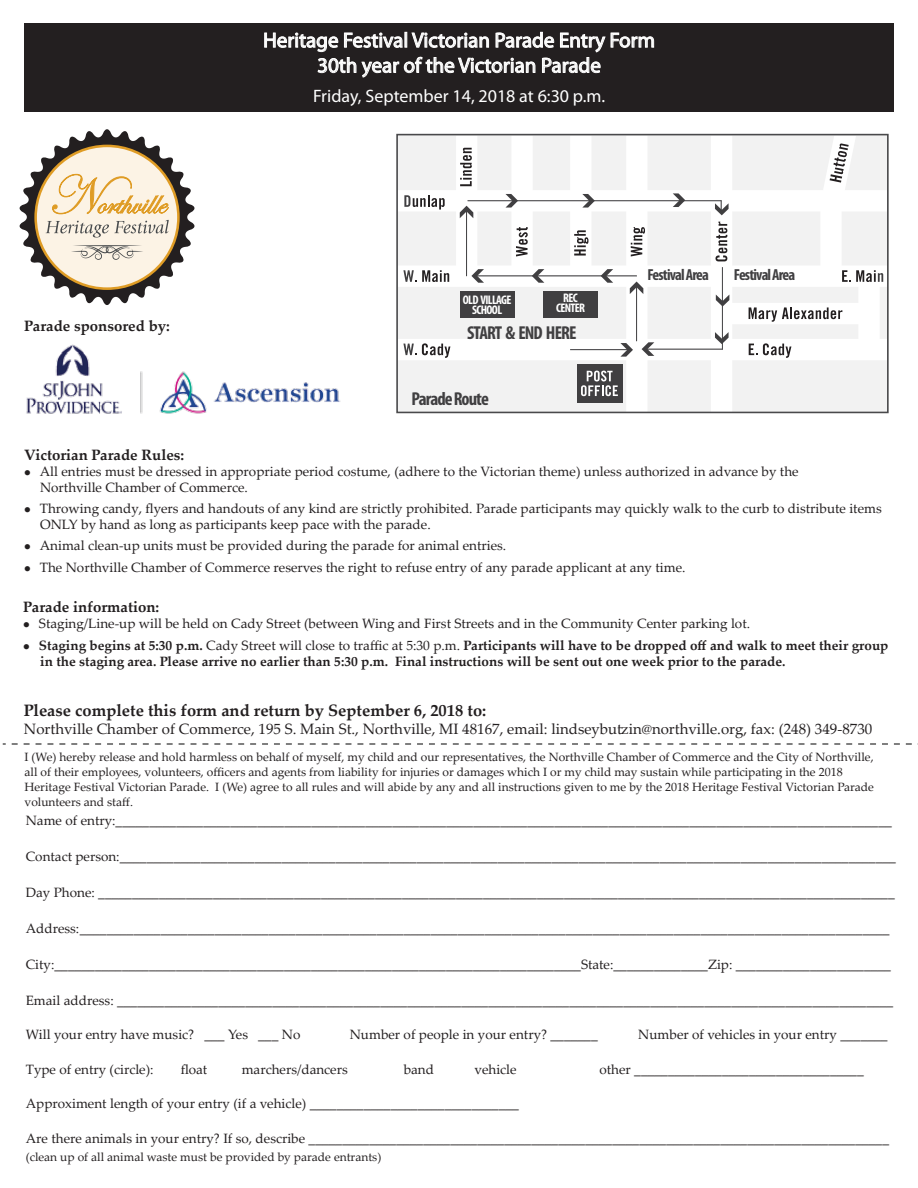
<style>
.page{position:relative;width:918px;height:1188px;background:#fff}
.page>*{position:absolute;margin:0;border:0;box-sizing:border-box;transform-origin:0 0}
.t1{font:21px/25.2px "Myriad Pro";color:#fff;text-align:center}
.t2{font:700 condensed 18.75px "Myriad Pro";letter-spacing:-.05em;color:#403f41}
.t3{font:18px "Myriad Pro";color:#fff}
.t4{font:700 16.5px "Palatino Linotype";color:#231f20}
.t5{font:700 condensed 16.05px "Myriad Pro";letter-spacing:-.05em;color:#403f41}
.t6{font:15px "Palatino Linotype";color:#231f20}
.t7{font:700 15px "Palatino Linotype";color:#231f20}
.t8{font:13.5px/16.2px "Palatino Linotype";color:#231f20}
.t9{font:700 13.5px/16.2px "Palatino Linotype";color:#231f20}
.t10{font:700 condensed 12.45px/9.4px "Myriad Pro";letter-spacing:-.05em;color:#fff;text-align:center}
.t11{font:12px/15px "Palatino Linotype";color:#231f20}
.s1{font-weight:400}
</style>
<div class="page">
<div style="left:24px;top:23px;width:870px;height:89px;background:#231f20"></div>
<svg style="left:264px;top:31px;width:390px;height:47px"></svg>
<svg style="left:12px;top:744px;width:906px;height:1px"></svg>
<svg style="left:20px;top:129px;width:175px;height:176px"></svg>
<svg style="left:399px;top:137px;width:487px;height:273px;fill:#f2f2f2"></svg>
<hr style="left:570px;top:349px;width:59px;height:1px;background:#403f41">
<hr style="left:476px;top:275px;width:161px;height:1px;background:#403f41">
<svg style="left:471px;top:269px;width:13px;height:14px"></svg>
<hr style="left:468px;top:200px;width:253px;height:1px;background:#403f41">
<svg style="left:582px;top:194px;width:13px;height:14px"></svg>
<hr style="left:636px;top:286px;width:1px;height:55px;background:#403f41">
<svg style="left:630px;top:282px;width:13px;height:12px"></svg>
<svg style="left:715px;top:200px;width:14px;height:15px"></svg>
<hr style="left:646px;top:349px;width:76px;height:1px;background:#403f41">
<svg style="left:642px;top:342px;width:12px;height:14px"></svg>
<hr style="left:466px;top:211px;width:1px;height:65px;background:#403f41">
<svg style="left:460px;top:206px;width:13px;height:12px"></svg>
<svg style="left:516px;top:227px;width:12px;height:29px"></svg>
<svg style="left:574px;top:230px;width:14px;height:26px"></svg>
<svg style="left:631px;top:227px;width:14px;height:29px"></svg>
<svg style="left:716px;top:222px;width:11px;height:39px"></svg>
<div style="left:577px;top:364px;width:45px;height:38px;background:#403f41"></div>
<svg style="left:581px;top:371px;width:37px;height:25px"></svg>
<svg style="left:842px;top:270px;width:41px;height:12px"></svg>
<svg style="left:749px;top:343px;width:42px;height:15px"></svg>
<svg style="left:749px;top:307px;width:93px;height:15px"></svg>
<div style="left:460px;top:291px;width:54px;height:27px;background:#403f41"></div>
<div style="left:543px;top:291px;width:55px;height:27px;background:#403f41"></div>
<div style="left:396px;top:134px;width:493px;height:279px;border:2px solid #49494b"></div>
<svg style="left:404px;top:195px;width:41px;height:15px"></svg>
<svg style="left:460px;top:148px;width:12px;height:38px"></svg>
<svg style="left:830px;top:143px;width:19px;height:40px"></svg>
<svg style="left:403px;top:270px;width:46px;height:12px"></svg>
<svg style="left:403px;top:343px;width:47px;height:15px"></svg>
<svg style="left:673px;top:193px;width:12px;height:14px"></svg>
<hr style="left:722px;top:267px;width:1px;height:83px;background:#403f41">
<svg style="left:715px;top:332px;width:14px;height:12px"></svg>
<svg style="left:716px;top:295px;width:13px;height:12px"></svg>
<svg style="left:620px;top:343px;width:13px;height:14px"></svg>
<svg style="left:506px;top:194px;width:12px;height:14px"></svg>
<svg style="left:532px;top:269px;width:12px;height:14px"></svg>
<svg style="left:601px;top:269px;width:12px;height:14px"></svg>
<img style="left:26px;top:344px;width:315px;height:70px">
<h1 class="t1" style="left:263px;top:27px;width:393px">Heritage Festival Victorian Parade Entry Form<br>30th year of the Victorian Parade</h1>
<h3 class="t3" style="left:313px;top:84px;width:294px">Friday, September 14, 2018 at 6:30 p.m.</h3>
<p class="t7" style="left:24px;top:316px;width:147px">Parade sponsored by:</p>
<p class="t10" style="left:463px;top:295px;width:50px">OLD VILLAGE<br>SCHOOL</p>
<p class="t10" style="left:556px;top:293px;width:30px">REC<br>CENTER</p>
<h2 class="t2" style="left:467px;top:321px;width:111px">START &amp; END HERE</h2>
<h2 class="t2" style="left:411px;top:387px;width:79px">Parade Route</h2>
<p class="t5" style="left:648px;top:265px;width:63px">Festival Area</p>
<p class="t5" style="left:734px;top:265px;width:63px">Festival Area</p>
<p class="t7" style="left:24px;top:444px;width:162px">Victorian Parade Rules:</p>
<p class="t8" style="left:40px;top:463px;width:760px;text-indent:-16px">● All entries must be dressed in appropriate period costume, (adhere to the Victorian theme) unless authorized in advance by the<br>Northville Chamber of Commerce.</p>
<p class="t8" style="left:40px;top:499px;width:843px;text-indent:-16px">● Throwing candy, flyers and handouts of any kind are strictly prohibited. Parade participants may quickly walk to the curb to distribute items<br>ONLY by hand as long as participants keep pace with the parade.</p>
<p class="t8" style="left:24px;top:537px;width:484px">● Animal clean-up units must be provided during the parade for animal entries.</p>
<p class="t8" style="left:24px;top:559px;width:663px">● The Northville Chamber of Commerce reserves the right to refuse entry of any parade applicant at any time.</p>
<p class="t7" style="left:23px;top:596px;width:138px">Parade information:</p>
<p class="t8" style="left:23px;top:615px;width:728px">● Staging/Line-up will be held on Cady Street (between Wing and First Streets and in the Community Center parking lot.</p>
<p class="t9" style="left:40px;top:637px;width:850px;text-indent:-17px">● Staging begins at 5:30 p.m. <span class="s1">Cady Street will close to traffic at 5:30 p.m.</span> Participants will have to be dropped off and walk to meet their group in the staging area. Please arrive no earlier than 5:30 p.m. Final instructions will be sent out one week prior to the parade.</p>
<p class="t4" style="left:24px;top:698px;width:464px">Please complete this form and return by September 6, 2018 to:</p>
<p class="t6" style="left:24px;top:718px;width:850px">Northville Chamber of Commerce, 195 S. Main St., Northville, MI 48167, email: lindseybutzin@northville.org, fax: (248) 349-8730</p>
<p class="t11" style="left:25px;top:749px;width:851px">I (We) hereby release and hold harmless on behalf of myself, my child and our representatives, the Northville Chamber of Commerce and the City of Northville, all of their employees, volunteers, officers and agents from liability for injuries or damages which I or my child may sustain while participating in the 2018<br>Heritage Festival Victorian Parade. I (We) agree to all rules and will abide by any and all instructions given to me by the 2018 Heritage Festival Victorian Parade volunteers and staff.</p>
<p class="t8" style="left:26px;top:812px;width:868px">Name of entry:___________________________________________________________________________________________________________________</p>
<p class="t8" style="left:26px;top:848px;width:872px">Contact person:___________________________________________________________________________________________________________________</p>
<p class="t8" style="left:26px;top:884px;width:871px">Day Phone: ______________________________________________________________________________________________________________________</p>
<p class="t8" style="left:26px;top:920px;width:866px">Address: ________________________________________________________________________________________________________________________</p>
<p class="t8" style="left:26px;top:956px;width:867px">City:______________________________________________________________________________State:______________Zip: _______________________</p>
<p class="t8" style="left:26px;top:992px;width:869px">Email address: ___________________________________________________________________________________________________________________</p>
<p class="t8" style="left:26px;top:1026px;width:276px">Will your entry have music? ___ Yes ___ No</p>
<p class="t8" style="left:350px;top:1026px;width:250px">Number of people in your entry? _______</p>
<p class="t8" style="left:638px;top:1026px;width:251px">Number of vehicles in your entry _______</p>
<p class="t8" style="left:26px;top:1061px;width:129px">Type of entry (circle):</p>
<p class="t8" style="left:181px;top:1061px;width:28px">float</p>
<p class="t8" style="left:242px;top:1061px;width:108px">marchers/dancers</p>
<p class="t8" style="left:404px;top:1061px;width:32px">band</p>
<p class="t8" style="left:475px;top:1061px;width:44px">vehicle</p>
<p class="t8" style="left:599px;top:1061px;width:266px">other __________________________________</p>
<p class="t8" style="left:26px;top:1095px;width:495px">Approximent length of your entry (if a vehicle) _______________________________</p>
<p class="t8" style="left:26px;top:1130px;width:865px">Are there animals in your entry? If so, describe ______________________________________________________________________________________</p>
<p class="t11" style="left:26px;top:1149px;width:357px">(clean up of all animal waste must be provided by parade entrants)</p>
</div>
